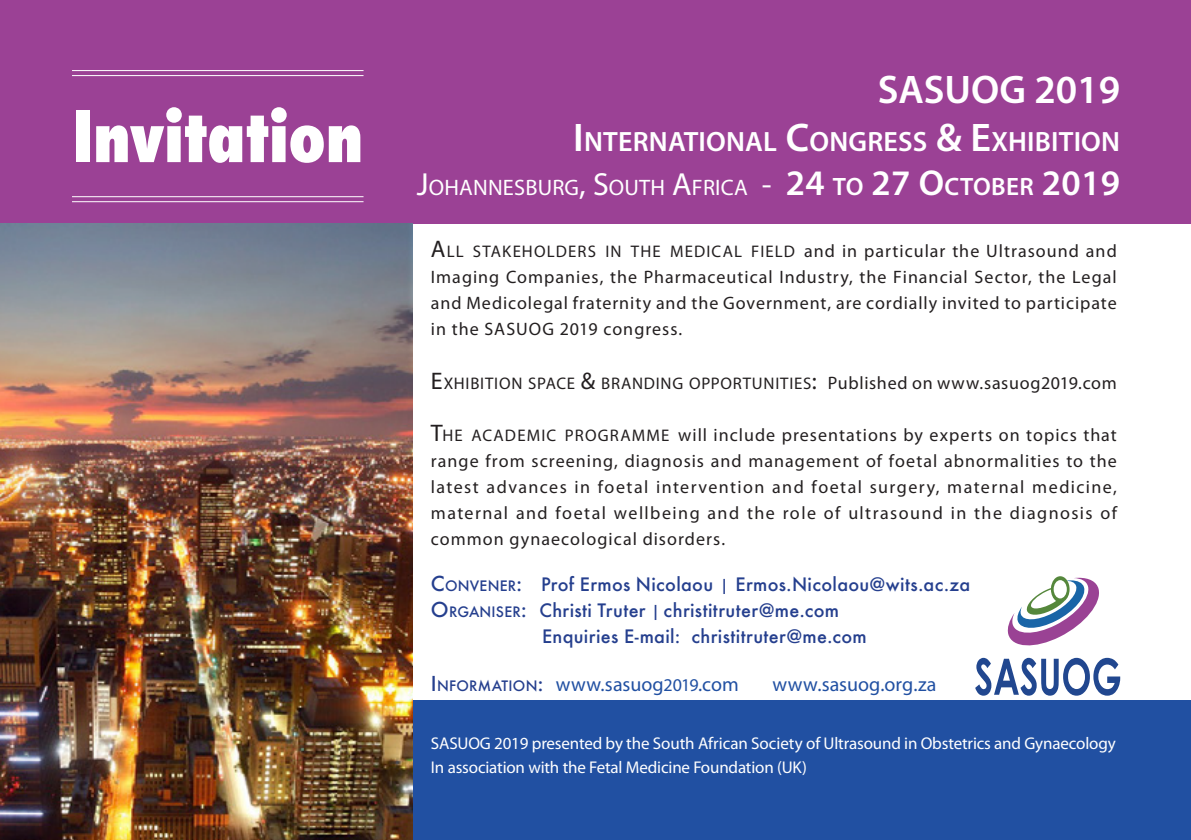
<style>
.page{position:relative;width:1191px;height:840px;background:#fff}
.page>*{position:absolute;margin:0;border:0;box-sizing:border-box;transform-origin:0 0}
.t1{font:800 condensed 68px "Futura";color:#fff}
.t2{font:600 40px "Myriad Pro";color:#fff}
.t3{font:600 28px "Myriad Pro";letter-spacing:.005em;color:#fff}
.t4{font:22.4px "Myriad Pro";letter-spacing:.005em;color:#fff}
.t5{font:20px "Myriad Pro";color:#2150a2}
.Tagline{font:18px/26px "Myriad Pro";letter-spacing:.06em;color:#231f20;text-align:justify}
.t6{font:500 18px "Futura";letter-spacing:.02em;color:#253f8e}
.t7{font:17px "Myriad Pro";letter-spacing:-.01em;color:#fff}
.Tagline-2{font:16.8px "Myriad Pro";letter-spacing:.05em;color:#231f20}
.Tagline-3{font:16.8px "Myriad Pro";letter-spacing:.07em;color:#231f20}
.s1{font-size:40px}
.s2{font-size:32px}
.s3{font-weight:600;font-size:36px}
.s4{font-weight:600;font-size:25.2px}
.s5{font-size:24px}
.s6{font-size:18px}
.s7{font-size:16.8px}
.s8{font-size:20px}
.s9{font-size:14px}
.s10{font-stretch:condensed;font-size:16px}
.s11{font-family:"Futura";font-weight:500;color:#253f8e}
.s12{font-family:"Futura";font-weight:500;font-size:14px;color:#253f8e}
</style>
<div class="page">
<div style="left:0;top:700px;width:1191px;height:139px;background:#2150a2"></div>
<div style="left:0;top:0;width:1191px;height:223px;background:#9b4195"></div>
<img style="left:0;top:386px;width:412px;height:453px">
<svg style="left:0;top:223px;width:412px;height:163px;background:#8d8a8d"></svg>
<svg style="left:1007px;top:576px;width:92px;height:70px"></svg>
<svg style="left:975px;top:657px;width:145px;height:38px"></svg>
<hr style="left:72px;top:70px;width:291px;height:1px;background:#fff">
<hr style="left:72px;top:75px;width:291px;height:1px;background:#fff">
<hr style="left:72px;top:196px;width:291px;height:1px;background:#fff">
<hr style="left:72px;top:201px;width:291px;height:1px;background:#fff">
<p class="t1" style="left:72px;top:90px;width:293px">Invitation</p>
<p class="t2" style="left:877px;top:64px;width:244px">SASUOG 2019</p>
<p class="t3" style="left:573px;top:124px;width:548px"><span class="s1">I</span>NTERNATIONAL <span class="s1">C</span>ONGRESS <span class="s1">&amp; E</span>XHIBITION</p>
<p class="t4" style="left:417px;top:174px;width:704px"><span class="s2">J</span>OHANNESBURG<span class="s2">, S</span>OUTH <span class="s2">A</span>FRICA <span class="s2">-</span> <span class="s3">24</span> <span class="s4">TO</span> <span class="s3">27 O</span><span class="s4">CTOBER</span> <span class="s3">2019</span></p>
<p class="Tagline-3" style="left:431px;top:241px;width:687px"><span class="s5">A</span>LL STAKEHOLDERS IN THE MEDICAL FIELD <span class="s6">and in particular the Ultrasound and</span></p>
<p class="Tagline" style="left:431px;top:263px;width:687px">Imaging Companies, the Pharmaceutical Industry, the Financial Sector, the Legal and Medicolegal fraternity and the Government, are cordially invited to participate in the SASUOG 2019 congress.</p>
<p class="Tagline-2" style="left:431px;top:373px;width:687px"><span class="s5">E</span>XHIBITION SPACE <span class="s5">&amp;</span> BRANDING OPPORTUNITIES<span class="s5">:</span> <span class="s6">Published on www.sasuog2019.com</span></p>
<p class="Tagline" style="left:431px;top:421px;width:687px"><span class="s5">T</span><span class="s7">HE ACADEMIC PROGRAMME</span> will include presentations by experts on topics that range from screening, diagnosis and management of foetal abnormalities to the latest advances in foetal intervention and foetal surgery, maternal medicine, maternal and foetal wellbeing and the role of ultrasound in the diagnosis of common gynaecological disorders.</p>
<p class="t6" style="left:431px;top:572px;width:541px"><span class="s8">C</span><span class="s9">ONVENER</span><span class="s8">:</span> Prof Ermos Nicolaou <span class="s10">|</span> Ermos.Nicolaou@wits.ac.za</p>
<p class="t6" style="left:431px;top:598px;width:410px"><span class="s8">O</span><span class="s9">RGANISER</span><span class="s8">:</span> Christi Truter <span class="s10">|</span> christitruter@me.com</p>
<p class="t6" style="left:542px;top:624px;width:326px">Enquiries E-mail: christitruter@me.com</p>
<p class="t5" style="left:431px;top:672px;width:309px"><span class="s11">I</span> <span class="s12">NFORMATION</span><span class="s11">:</span> www.sasuog<span class="s6">2019</span>.com</p>
<p class="t5" style="left:772px;top:672px;width:165px">www.sasuog.org.za</p>
<p class="t7" style="left:431px;top:732px;width:686px">SASUOG 2019 presented by the South African Society of Ultrasound in Obstetrics and Gynaecology</p>
<p class="t7" style="left:431px;top:756px;width:377px">In association with the Fetal Medicine Foundation (UK)</p>
</div>
